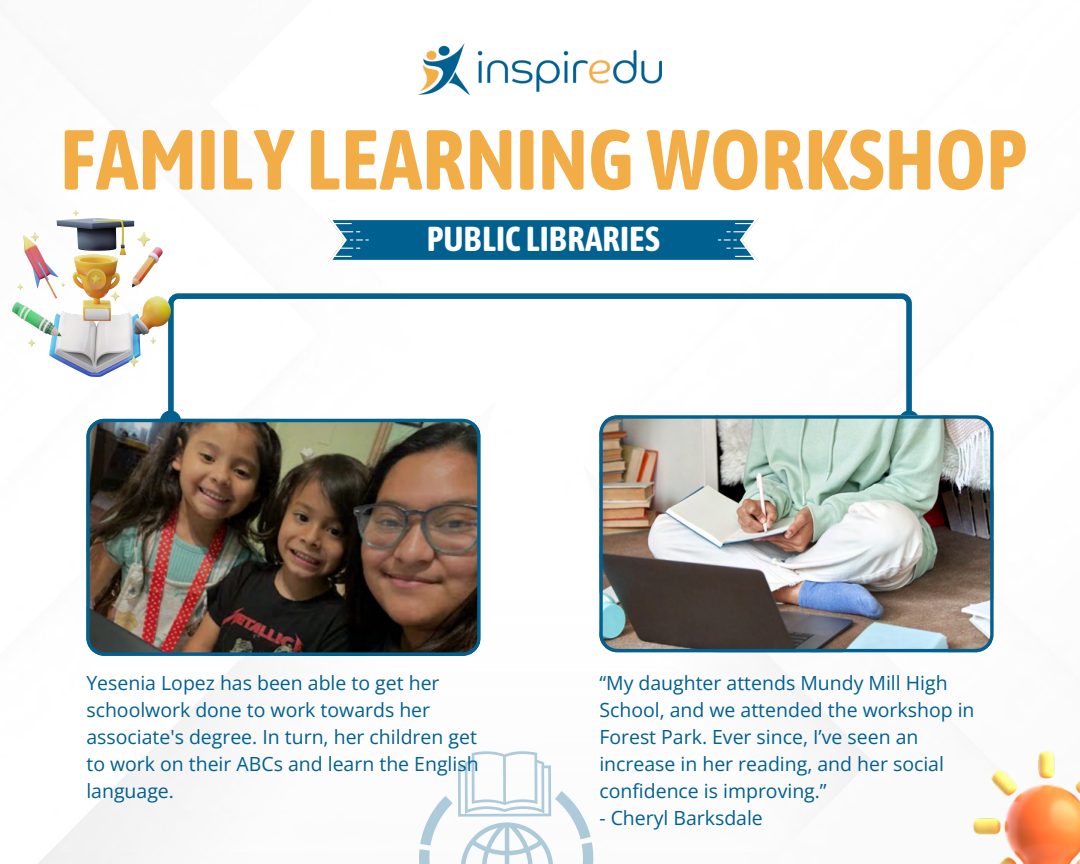
<style>
.page{position:relative;width:1080px;height:864px;background:#fff}
.page>*{position:absolute;margin:0;border:0;box-sizing:border-box;transform-origin:0 0}
.t1{font:700 84.75px "Asap Condensed";color:#f2ad46}
.t2{font:700 34.5px "Asap Condensed";color:#fff}
.t3{font:19.5px/27px "Open Sans";color:#006090}
</style>
<div class="page">
<img style="left:12px;top:94px;width:982px;height:770px">
<img style="left:419px;top:43px;width:243px;height:52px">
<svg style="left:328px;top:218px;width:431px;height:44px;background:#2778a1"></svg>
<svg style="left:419px;top:751px;width:175px;height:113px"></svg>
<div style="left:160px;top:411px;width:21px;height:21px;background:#006090;border-radius:50%"></div>
<svg style="left:168px;top:293px;width:744px;height:220px"></svg>
<div style="left:899px;top:411px;width:21px;height:21px;background:#006090;border-radius:50%"></div>
<img style="left:973px;top:751px;width:107px;height:113px">
<img style="left:13px;top:210px;width:157px;height:167px">
<div style="left:410px;top:513px;width:260px;height:75px;background:#fff"></div>
<img style="left:86px;top:419px;width:394px;height:237px">
<img style="left:599px;top:415px;width:394px;height:237px">
<p class="t1" style="left:60px;top:110px;width:969px">FAMILY LEARNING WORKSHOP</p>
<p class="t2" style="left:427px;top:219px;width:235px">PUBLIC LIBRARIES</p>
<p class="t3" style="left:86px;top:669px;width:394px">Yesenia Lopez has been able to get her schoolwork done to work towards her associate's degree. In turn, her children get to work on their ABCs and learn the English language.</p>
<p class="t3" style="left:599px;top:669px;width:377px">“My daughter attends Mundy Mill High School, and we attended the workshop in Forest Park. Ever since, I’ve seen an increase in her reading, and her social confidence is improving.”</p>
<h2 class="t3" style="left:599px;top:804px;width:165px">- Cheryl Barksdale</h2>
</div>
